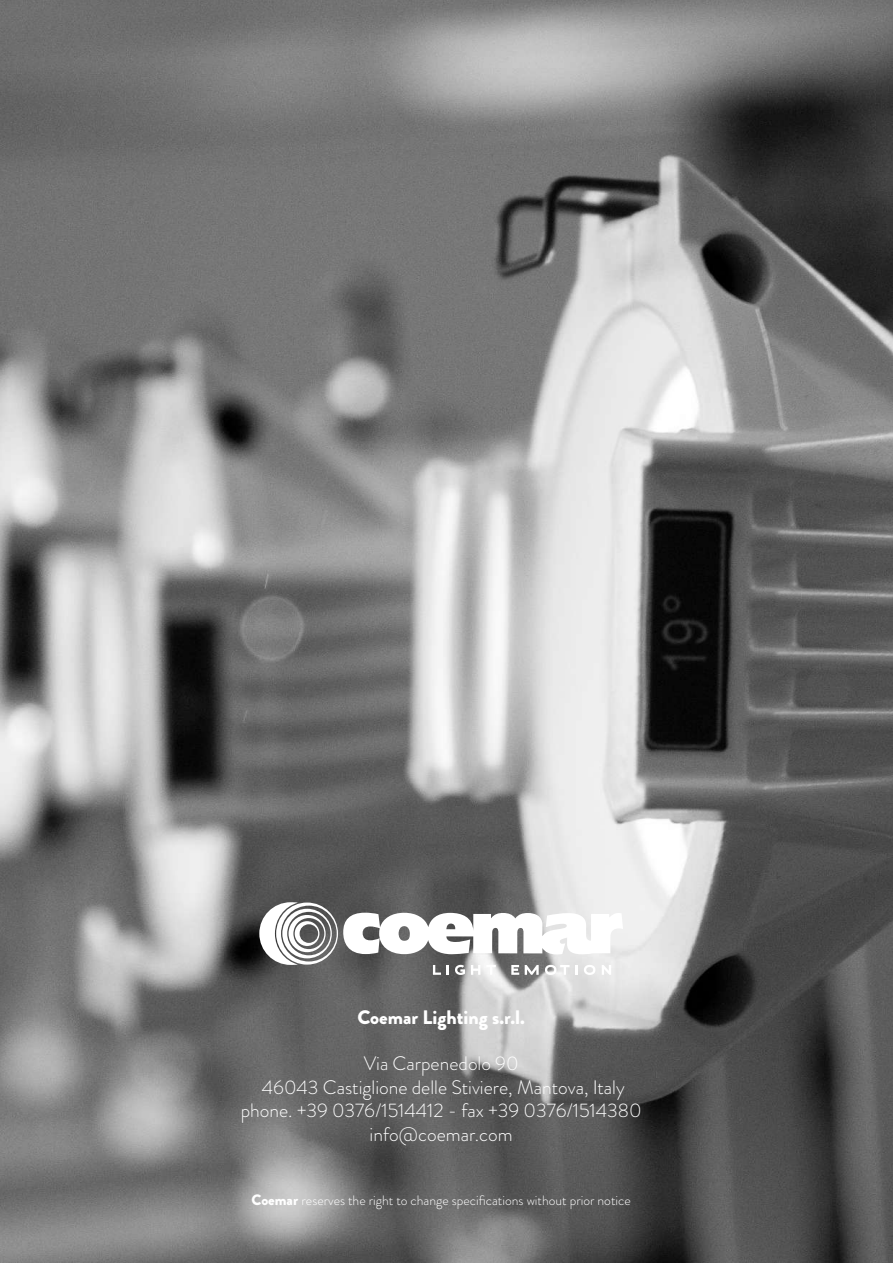
<style>
.page{position:relative;width:893px;height:1263px;background:#fff}
.page>*{position:absolute;margin:0;border:0;box-sizing:border-box;transform-origin:0 0}
.t1{font:300 19.5px/23.4px "Brandon Grotesque";color:#fff;text-align:center}
.t2{font:900 19.5px "Brandon Grotesque";color:#fff}
.t3{font:300 13.65px "Brandon Grotesque";color:#fff}
.s1{font-weight:900;font-size:15px}
</style>
<div class="page">
<img style="left:0;top:0;width:893px;height:1263px">
<svg style="left:259px;top:902px;width:364px;height:73px"></svg>
<p class="t2" style="left:357px;top:1003px;width:169px">Coemar Lighting s.r.l.</p>
<p class="t1" style="left:241px;top:1052px;width:402px">Via Carpenedolo 90<br>46043 Castiglione delle Stiviere, Mantova, Italy phone. +39 0376/1514412 - fax +39 0376/1514380 info@coemar.com</p>
<p class="t3" style="left:251px;top:1191px;width:381px"><span class="s1">Coemar</span> reserves the right to change specifications without prior notice</p>
</div>
